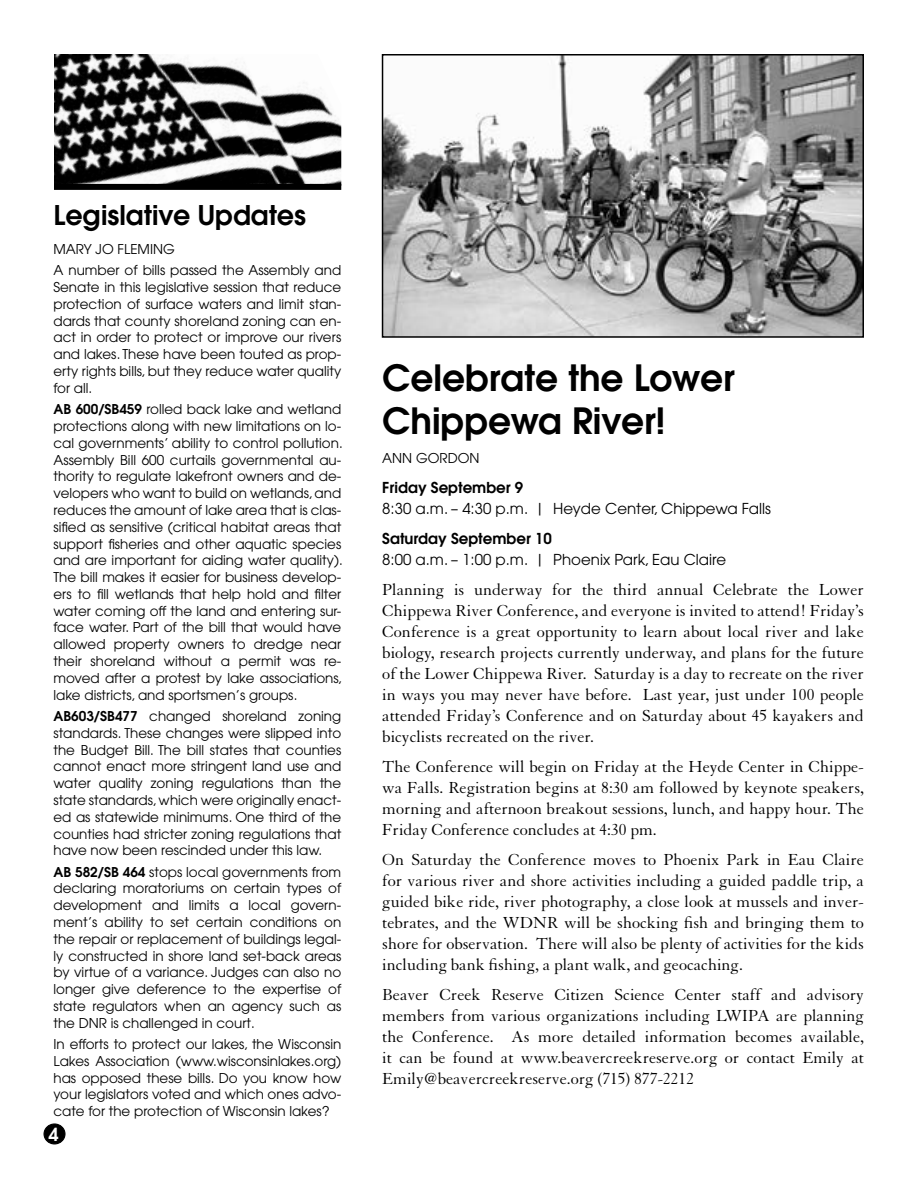
<style>
.page{position:relative;width:918px;height:1188px;background:#fff}
.page>*{position:absolute;margin:0;border:0;box-sizing:border-box;transform-origin:0 0}
.t1{font:600 36px/43.2px "Avant Garde";color:#000}
.t2{font:600 27px "Avant Garde";color:#000}
.t3{font:600 18px "Avant Garde";color:#fff}
.t4{font:17.4px/21px "Granjon";color:#000;text-align:justify}
.t5{font:15px "Avant Garde";color:#000}
.t6{font:600 15px "Avant Garde";color:#000}
.t7{font:13.5px/16.8px "Avant Garde";color:#000;text-align:justify}
.s1{font-weight:600}
</style>
<div class="page">
<div style="left:44px;top:1124px;width:21px;height:20px;background:#000;border-radius:50%"></div>
<div style="left:44px;top:1123px;width:22px;height:21px;border:1px solid #000;border-radius:50%"></div>
<img style="left:385px;top:57px;width:476px;height:278px">
<div style="left:382px;top:54px;width:482px;height:284px;border:2px solid #000"></div>
<img style="left:54px;top:54px;width:287px;height:130px">
<div style="left:54px;top:184px;width:287px;height:6px;background:#000"></div>
<h2 class="t2" style="left:53px;top:198px;width:254px">Legislative Updates</h2>
<p class="t7" style="left:53px;top:238px;width:289px;line-height:21.3px">MARY JO FLEMING<br>A number of bills passed the Assembly and</p>
<p class="t7" style="left:53px;top:279px;width:289px">Senate in this legislative session that reduce protection of surface waters and limit stan&shy;dards that county shoreland zoning can en&shy;act in order to protect or improve our rivers and lakes. These have been touted as prop&shy;erty rights bills, but they reduce water quality for all.</p>
<p class="t7" style="left:53px;top:401px;width:291px"><span class="s1">AB 600/SB459</span> rolled back lake and wetland protections along with new limitations on lo&shy;cal governments’ ability to control pollution.<br>Assembly Bill 600 curtails governmental au&shy;thority to regulate lakefront owners and de&shy;velopers who want to build on wetlands, and reduces the amount of lake area that is clas&shy;sified as sensitive (critical habitat areas that support fisheries and other aquatic species and are important for aiding water quality).<br>The bill makes it easier for business develop&shy;ers to fill wetlands that help hold and filter water coming off the land and entering sur&shy;face water. Part of the bill that would have allowed property owners to dredge near their shoreland without a permit was re&shy;moved after a protest by lake associations, lake districts, and sportsmen’s groups.</p>
<p class="t7" style="left:53px;top:708px;width:289px"><span class="s1">AB603/SB477</span> changed shoreland zoning standards. These changes were slipped into the Budget Bill. The bill states that counties cannot enact more stringent land use and water quality zoning regulations than the state standards, which were originally enact&shy;ed as statewide minimums. One third of the counties had stricter zoning regulations that have now been rescinded under this law.</p>
<p class="t7" style="left:53px;top:863px;width:289px"><span class="s1">AB 582/SB 464</span> stops local governments from declaring moratoriums on certain types of development and limits a local govern&shy;ment’s ability to set certain conditions on the repair or replacement of buildings legal&shy;ly constructed in shore land set-back areas by virtue of a variance. Judges can also no longer give deference to the expertise of state regulators when an agency such as the DNR is challenged in court.</p>
<p class="t7" style="left:53px;top:1036px;width:289px">In efforts to protect our lakes, the Wisconsin Lakes Association (www.wisconsinlakes.org) has opposed these bills. Do you know how your legislators voted and which ones advo&shy;cate for the protection of Wisconsin lakes?</p>
<h3 class="t3" style="left:49px;top:1123px;width:12px">4</h3>
<h1 class="t1" style="left:382px;top:355px;width:354px">Celebrate the Lower<br>Chippewa River!</h1>
<p class="t7" style="left:382px;top:449px;width:99px">ANN GORDON</p>
<p class="t6" style="left:382px;top:477px;width:142px">Friday September 9</p>
<p class="t5" style="left:382px;top:499px;width:390px">8:30 a.m. – 4:30 p.m. | Heyde Center, Chippewa Falls</p>
<p class="t6" style="left:382px;top:528px;width:171px">Saturday September 10</p>
<p class="t5" style="left:382px;top:550px;width:346px">8:00 a.m. – 1:00 p.m. | Phoenix Park, Eau Claire</p>
<p class="t4" style="left:382px;top:579px;width:483px">Planning is underway for the third annual Celebrate the Lower Chippewa River Conference, and everyone is invited to attend! Friday’s Conference is a great opportunity to learn about local river and lake biology, research projects currently underway, and plans for the future of the Lower Chippewa River. Saturday is a day to recreate on the river in ways you may never have before. Last year, just under 100 people attended Friday’s Conference and on Saturday about 45 kayakers and bicyclists recreated on the river.</p>
<p class="t4" style="left:382px;top:756px;width:483px">The Conference will begin on Friday at the Heyde Center in Chippe&shy;wa Falls. Registration begins at 8:30 am followed by keynote speakers, morning and afternoon breakout sessions, lunch, and happy hour. The Friday Conference concludes at 4:30 pm.</p>
<p class="t4" style="left:382px;top:849px;width:483px">On Saturday the Conference moves to Phoenix Park in Eau Claire for various river and shore activities including a guided paddle trip, a guided bike ride, river photography, a close look at mussels and inver&shy;tebrates, and the WDNR will be shocking fish and bringing them to shore for observation. There will also be plenty of activities for the kids including bank fishing, a plant walk, and geocaching.</p>
<p class="t4" style="left:382px;top:984px;width:483px">Beaver Creek Reserve Citizen Science Center staff and advisory members from various organizations including LWIPA are planning the Conference. As more detailed information becomes available, it can be found at www.beavercreekreserve.org or contact Emily at Emily@beavercreekreserve.org (715) 877-2212</p>
</div>
